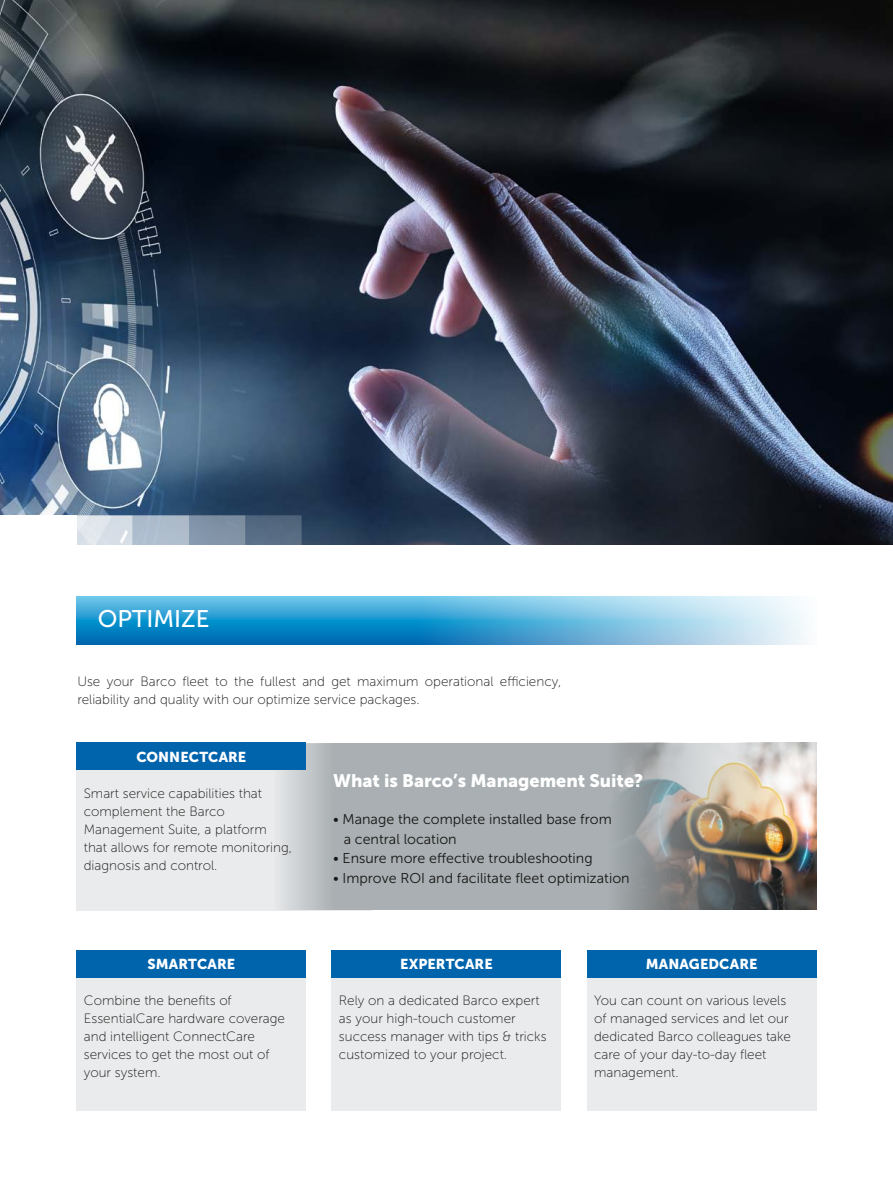
<style>
.page{position:relative;width:893px;height:1187px;background:#fff}
.page>*{position:absolute;margin:0;border:0;box-sizing:border-box;transform-origin:0 0}
.t1{font:24px "Museo Sans 500";color:#fff}
.t2{font:18px "Museo Sans 900";color:#fff}
.t3{font:14.25px/19.5px "Museo Sans 300";color:#181716}
.t4{font:14.25px "Museo Sans 900";letter-spacing:.005em;color:#fff}
.t5{font:13.5px/18px "Museo Sans 100";color:#181716}
</style>
<div class="page">
<svg style="left:77px;top:596px;width:728px;height:48px;background:#5ab0d9"></svg>
<img style="left:0;top:0;width:893px;height:544px">
<svg style="left:77px;top:515px;width:225px;height:30px;background:#96a5b6"></svg>
<div style="left:0;top:515px;width:77px;height:31px;background:#fff"></div>
<div style="left:77px;top:744px;width:295px;height:166px;background:#e9ebec"></div>
<div style="left:275px;top:742px;width:541px;height:167px;background:#a9afb2"></div>
<img style="left:609px;top:742px;width:207px;height:167px">
<div style="left:332px;top:967px;width:229px;height:143px;background:#e9ebec"></div>
<div style="left:77px;top:970px;width:229px;height:140px;background:#e9ebec"></div>
<div style="left:587px;top:967px;width:229px;height:143px;background:#e9ebec"></div>
<div style="left:77px;top:743px;width:229px;height:27px;background:#0064ad"></div>
<div style="left:587px;top:950px;width:229px;height:27px;background:#0064ad"></div>
<div style="left:77px;top:950px;width:229px;height:27px;background:#0064ad"></div>
<div style="left:332px;top:950px;width:229px;height:27px;background:#0064ad"></div>
<h1 class="t1" style="left:98px;top:605px;width:113px">OPTIMIZE</h1>
<p class="t5" style="left:77px;top:672px;width:485px">Use your Barco fleet to the fullest and get maximum operational efficiency, reliability and quality with our optimize service packages.</p>
<p class="t4" style="left:136px;top:748px;width:111px">CONNECTCARE</p>
<p class="t5" style="left:84px;top:784px;width:210px">Smart service capabilities that complement the Barco<br>Management Suite, a platform that allows for remote monitoring, diagnosis and control.</p>
<h2 class="t2" style="left:333px;top:770px;width:312px">What is Barco’s Management Suite?</h2>
<p class="t3" style="left:344px;top:809px;width:270px;text-indent:-11px">• Manage the complete installed base from a central location</p>
<p class="t3" style="left:333px;top:848px;width:261px">• Ensure more effective troubleshooting</p>
<p class="t3" style="left:333px;top:868px;width:298px">• Improve ROI and facilitate fleet optimization</p>
<p class="t4" style="left:148px;top:956px;width:89px">SMARTCARE</p>
<p class="t4" style="left:400px;top:956px;width:94px">EXPERTCARE</p>
<p class="t4" style="left:646px;top:956px;width:113px">MANAGEDCARE</p>
<p class="t5" style="left:84px;top:991px;width:203px">Combine the benefits of<br>EssentialCare hardware coverage and intelligent ConnectCare services to get the most out of your system.</p>
<p class="t5" style="left:594px;top:991px;width:198px">You can count on various levels of managed services and let our dedicated Barco colleagues take care of your day-to-day fleet management.</p>
<p class="t5" style="left:339px;top:991px;width:209px">Rely on a dedicated Barco expert as your high-touch customer success manager with tips &amp; tricks customized to your project.</p>
</div>
